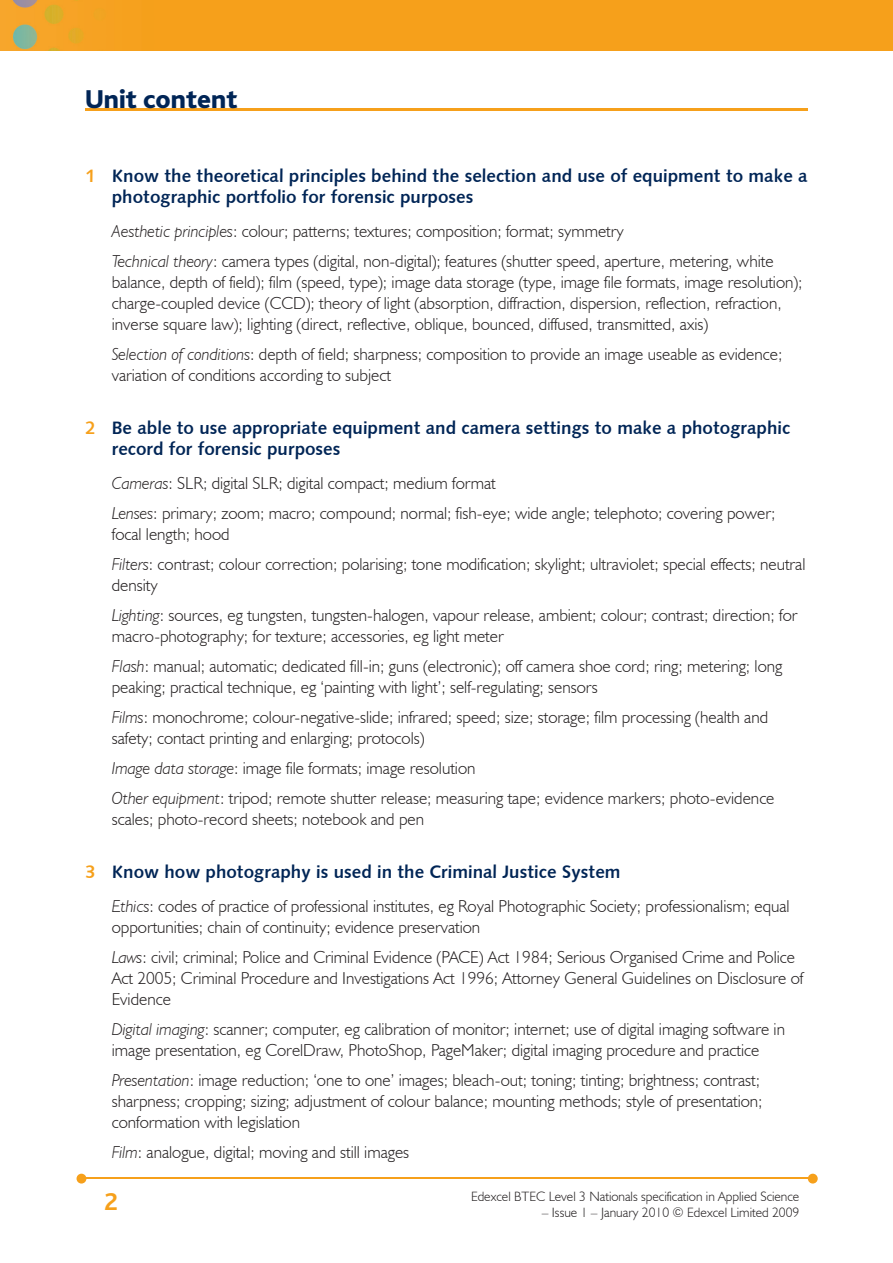
<style>
.page{position:relative;width:893px;height:1263px;background:#fff}
.page>*{position:absolute;margin:0;border:0;box-sizing:border-box;transform-origin:0 0}
.t1{font:800 27px "Bliss";color:#002556}
.t2{font:700 25.5px "Bliss";color:#f6a01b}
.t3{font:18px/21px "Humanist 531 BT Bold A";color:#002556}
.t4{font:300 17.25px/21px "Humanist 521 BT";color:#231f20}
.t5{font:300 13.5px "Humanist 521 BT";color:#231f20}
.s1{color:#f6a01b}
.s2{font-style:italic}
</style>
<div class="page">
<img style="left:0;top:0;width:893px;height:51px">
<hr style="left:82px;top:1178px;width:728px;height:1px;background:#f6a01b">
<svg style="left:808px;top:1174px;width:10px;height:9px"></svg>
<svg style="left:77px;top:1174px;width:9px;height:9px"></svg>
<hr style="left:85px;top:108px;width:723px;height:2px;background:#f6a01b">
<h1 class="t1" style="left:85px;top:85px;width:154px">Unit content</h1>
<p class="t3" style="left:112px;top:165px;width:697px;text-indent:-27px"><span class="s1">1</span> Know the theoretical principles behind the selection and use of equipment to make a photographic portfolio for forensic purposes</p>
<p class="t4" style="left:112px;top:216px;width:663px;line-height:30px"><span class="s2">Aesthetic principles</span>: colour; patterns; textures; composition; format; symmetry<br><span class="s2">Technical theory</span>: camera types (digital, non-digital); features (shutter speed, aperture, metering, white</p>
<p class="t4" style="left:112px;top:271px;width:692px">balance, depth of field); film (speed, type); image data storage (type, image file formats, image resolution); charge-coupled device (CCD); theory of light (absorption, diffraction, dispersion, reflection, refraction, inverse square law); lighting (direct, reflective, oblique, bounced, diffused, transmitted, axis)</p>
<p class="t4" style="left:112px;top:343px;width:672px"><span class="s2">Selection of conditions</span>: depth of field; sharpness; composition to provide an image useable as evidence; variation of conditions according to subject</p>
<p class="t3" style="left:112px;top:417px;width:680px;text-indent:-27px"><span class="s1">2</span> Be able to use appropriate equipment and camera settings to make a photographic record for forensic purposes</p>
<p class="t4" style="left:112px;top:468px;width:665px;line-height:30px"><span class="s2">Cameras</span>: SLR; digital SLR; digital compact; medium format<br><span class="s2">Lenses</span>: primary; zoom; macro; compound; normal; fish-eye; wide angle; telephoto; covering power;</p>
<p class="t4" style="left:112px;top:519px;width:695px;line-height:30px">focal length; hood<br><span class="s2">Filters</span>: contrast; colour correction; polarising; tone modification; skylight; ultraviolet; special effects; neutral</p>
<p class="t4" style="left:112px;top:570px;width:687px;line-height:30px">density<br><span class="s2">Lighting</span>: sources, eg tungsten, tungsten-halogen, vapour release, ambient; colour; contrast; direction; for</p>
<p class="t4" style="left:112px;top:621px;width:672px;line-height:30px">macro-photography; for texture; accessories, eg light meter<br><span class="s2">Flash</span>: manual; automatic; dedicated fill-in; guns (electronic); off camera shoe cord; ring; metering; long</p>
<p class="t4" style="left:112px;top:672px;width:658px;line-height:30px">peaking; practical technique, eg ‘painting with light’; self-regulating; sensors<br><span class="s2">Films</span>: monochrome; colour-negative-slide; infrared; speed; size; storage; film processing (health and</p>
<p class="t4" style="left:112px;top:723px;width:664px;line-height:30px">safety; contact printing and enlarging; protocols)<br><span class="s2">Image data storage</span>: image file formats; image resolution<br><span class="s2">Other equipment</span>: tripod; remote shutter release; measuring tape; evidence markers; photo-evidence</p>
<p class="t4" style="left:112px;top:808px;width:314px">scales; photo-record sheets; notebook and pen</p>
<p class="t3" style="left:85px;top:861px;width:537px"><span class="s1">3</span> Know how photography is used in the Criminal Justice System</p>
<p class="t4" style="left:112px;top:895px;width:679px"><span class="s2">Ethics</span>: codes of practice of professional institutes, eg Royal Photographic Society; professionalism; equal opportunities; chain of continuity; evidence preservation</p>
<p class="t4" style="left:112px;top:946px;width:693px"><span class="s2">Laws</span>: civil; criminal; Police and Criminal Evidence (PACE) Act 1984; Serious Organised Crime and Police<br>Act 2005; Criminal Procedure and Investigations Act 1996; Attorney General Guidelines on Disclosure of<br>Evidence</p>
<p class="t4" style="left:112px;top:1018px;width:675px"><span class="s2">Digital imaging</span>: scanner; computer, eg calibration of monitor; internet; use of digital imaging software in image presentation, eg CorelDraw, PhotoShop, PageMaker; digital imaging procedure and practice</p>
<p class="t4" style="left:112px;top:1069px;width:652px"><span class="s2">Presentation</span>: image reduction; ‘one to one’ images; bleach-out; toning; tinting; brightness; contrast; sharpness; cropping; sizing; adjustment of colour balance; mounting methods; style of presentation; conformation with legislation</p>
<p class="t4" style="left:112px;top:1141px;width:299px"><span class="s2">Film</span>: analogue, digital; moving and still images</p>
<h2 class="t2" style="left:104px;top:1189px;width:15px">2</h2>
<p class="t5" style="left:471px;top:1188px;width:330px">Edexcel BTEC Level 3 Nationals specification in Applied Science</p>
<p class="t5" style="left:542px;top:1204px;width:259px">– Issue 1 – January 2010 © Edexcel Limited 2009</p>
</div>
